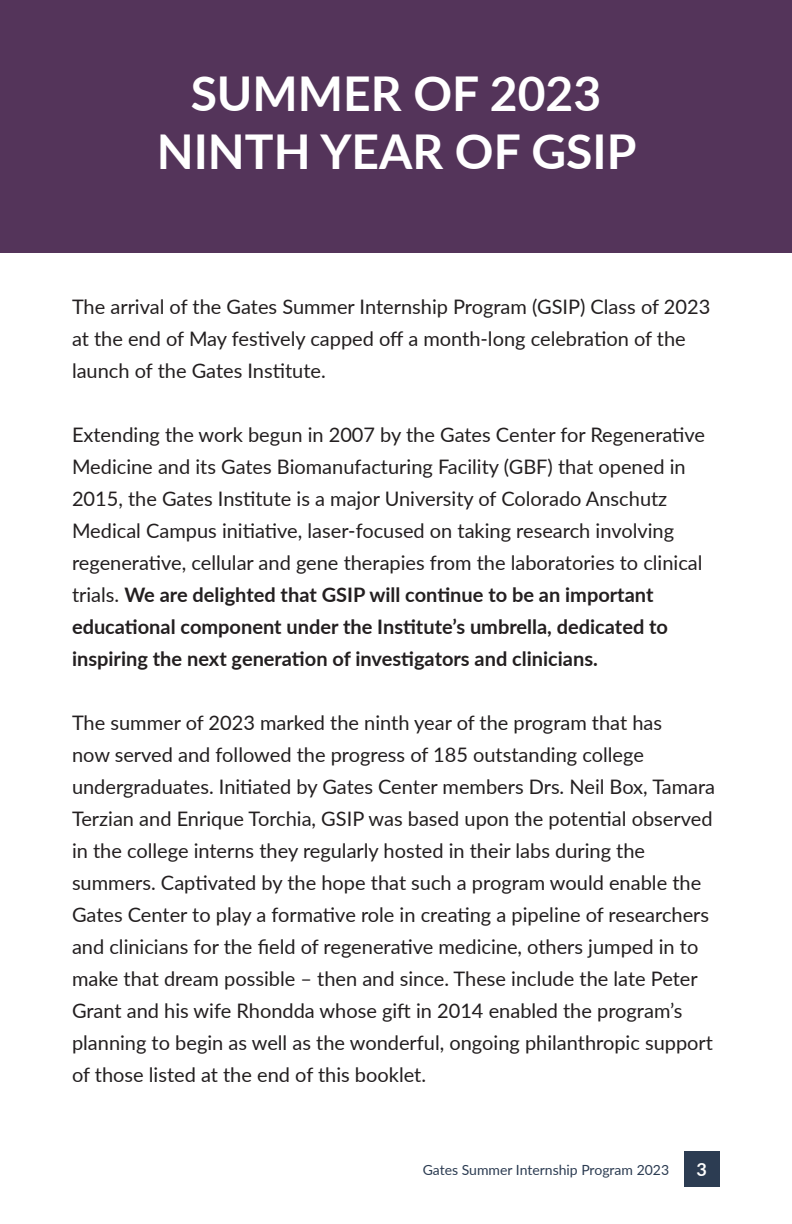
<style>
.page{position:relative;width:792px;height:1224px;background:#fff}
.page>*{position:absolute;margin:0;border:0;box-sizing:border-box;transform-origin:0 0}
.t1{font:700 48px "Lato";color:#fff}
.t2{font:20px/32px "Lato";color:#231f20}
.t3{font:700 18px "Lato";color:#fff}
.t4{font:14px "Lato";color:#2c3c52}
.s1{font-weight:700}
</style>
<div class="page">
<div style="left:684px;top:1151px;width:36px;height:36px;background:#2c3c52"></div>
<div style="left:0;top:0;width:792px;height:252px;background:#54345a"></div>
<p class="t1" style="left:191px;top:59px;width:412px">SUMMER OF 2023</p>
<p class="t1" style="left:157px;top:116px;width:481px">NINTH YEAR OF GSIP</p>
<p class="t2" style="left:72px;top:290px;width:640px">The arrival of the Gates Summer Internship Program (GSIP) Class of 2023 at the end of May festively capped off a month-long celebration of the launch of the Gates Institute.</p>
<p class="t2" style="left:72px;top:418px;width:635px">Extending the work begun in 2007 by the Gates Center for Regenerative Medicine and its Gates Biomanufacturing Facility (GBF) that opened in 2015, the Gates Institute is a major University of Colorado Anschutz Medical Campus initiative, laser-focused on taking research involving regenerative, cellular and gene therapies from the laboratories to clinical trials. <span class="s1">We are delighted that GSIP will continue to be an important educational component under the Institute’s umbrella, dedicated to inspiring the next generation of investigators and clinicians.</span></p>
<p class="t2" style="left:72px;top:706px;width:645px">The summer of 2023 marked the ninth year of the program that has<br>now served and followed the progress of 185 outstanding college undergraduates. Initiated by Gates Center members Drs. Neil Box, Tamara Terzian and Enrique Torchia, GSIP was based upon the potential observed in the college interns they regularly hosted in their labs during the summers. Captivated by the hope that such a program would enable the Gates Center to play a formative role in creating a pipeline of researchers and clinicians for the field of regenerative medicine, others jumped in to make that dream possible – then and since. These include the late Peter Grant and his wife Rhondda whose gift in 2014 enabled the program’s planning to begin as well as the wonderful, ongoing philanthropic support of those listed at the end of this booklet.</p>
<p class="t4" style="left:423px;top:1160px;width:248px">Gates Summer Internship Program 2023</p>
<p class="t3" style="left:696px;top:1156px;width:12px">3</p>
</div>
